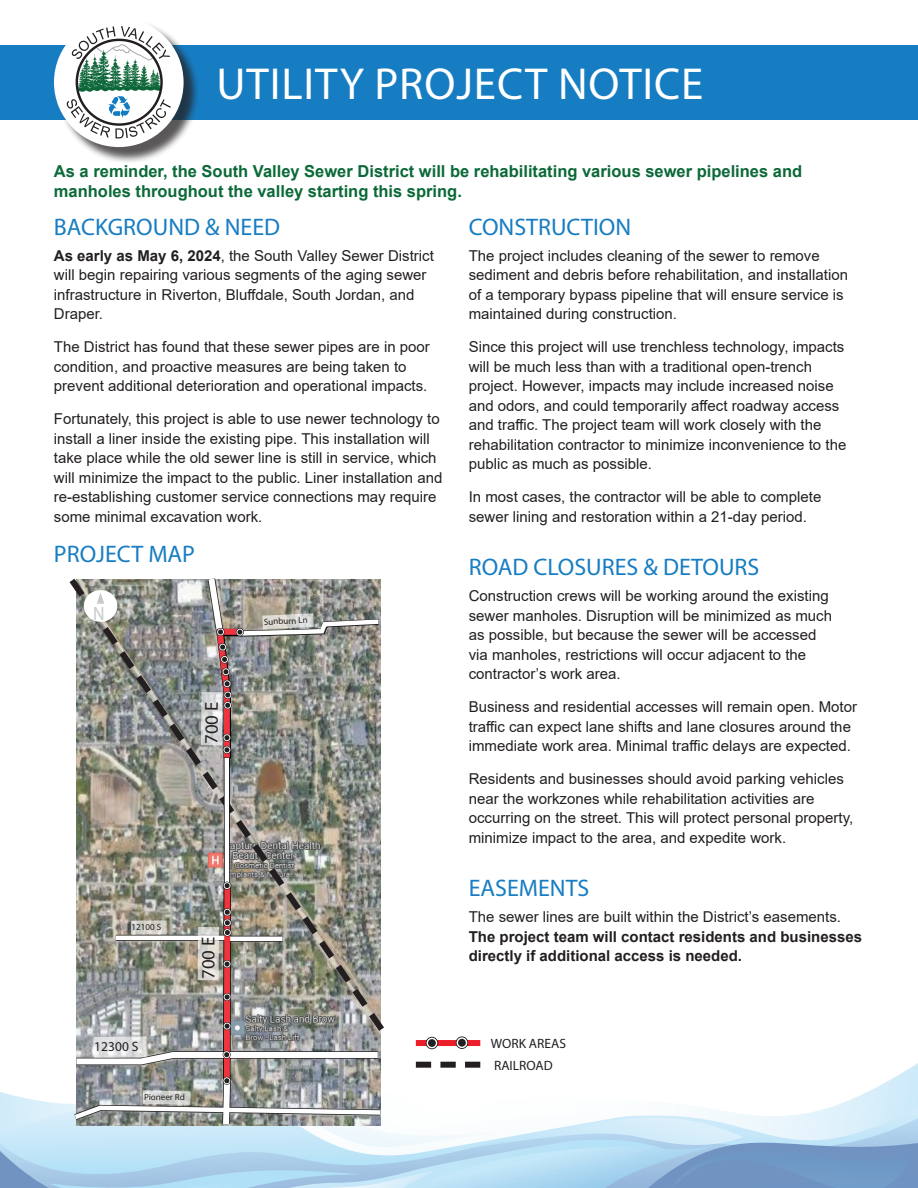
<style>
.page{position:relative;width:918px;height:1188px;background:#fff}
.page>*{position:absolute;margin:0;border:0;box-sizing:border-box;transform-origin:0 0}
.t1{font:45px "Myriad Pro";letter-spacing:.02em;color:#fff}
.t2{font:24px "Myriad Pro";color:#177dc2}
.t3{font:19.2px "Myriad Pro";color:#c7c8ca;scale:.9 1}
.t4{font:18.75px "Myriad Pro";letter-spacing:-.01em;color:#231f20}
.t5{font:700 16.5px/19.8px "Arial";color:#0b6938}
.t6{font:15px/19.5px "Arial";color:#231f20}
.t7{font:700 15px/19.5px "Arial";color:#231f20}
.t8{font:13.5px "Myriad Pro";color:#231f20}
.t9{font:9px "Myriad Pro";color:#231f20}
.s1{font-weight:700}
.s2{font-weight:400}
</style>
<div class="page">
<div style="left:0;top:45px;width:918px;height:74px;background:#177dc2"></div>
<div style="left:56px;top:20px;width:144px;height:144px;background:#231f20;opacity:.75"></div>
<div style="left:54px;top:17px;width:130px;height:130px;background:#fff;border-radius:50%"></div>
<svg style="left:67px;top:26px;width:104px;height:112px"></svg>
<img style="left:69px;top:578px;width:312px;height:299px">
<svg style="left:224px;top:766px;width:6px;height:111px"></svg>
<hr style="left:225px;top:758px;width:4px;height:126px;background:#fff">
<svg style="left:201px;top:578px;width:180px;height:188px;background:#95948f"></svg>
<svg style="left:0;top:877px;width:918px;height:311px"></svg>
<div style="left:84px;top:590px;width:33px;height:32px;background:#fff;border-radius:50%"></div>
<svg style="left:97px;top:593px;width:7px;height:11px"></svg>
<p class="t1" style="left:216px;top:56px;width:489px">UTILITY PROJECT NOTICE</p>
<p class="t5" style="left:54px;top:162px;width:750px">As a reminder, the South Valley Sewer District will be rehabilitating various sewer pipelines and manholes throughout the valley starting this spring.</p>
<p class="t2" style="left:54px;top:212px;width:228px">BACKGROUND &amp; NEED</p>
<p class="t6" style="left:54px;top:246px;width:381px"><span class="s1">As early as May 6, 2024</span>, the South Valley Sewer District will begin repairing various segments of the aging sewer infrastructure in Riverton, Bluffdale, South Jordan, and Draper.</p>
<p class="t6" style="left:54px;top:337px;width:378px">The District has found that these sewer pipes are in poor condition, and proactive measures are being taken to prevent additional deterioration and operational impacts.</p>
<p class="t6" style="left:54px;top:409px;width:390px">Fortunately, this project is able to use newer technology to install a liner inside the existing pipe. This installation will take place while the old sewer line is still in service, which will minimize the impact to the public. Liner installation and re-establishing customer service connections may require some minimal excavation work.</p>
<p class="t2" style="left:54px;top:539px;width:143px">PROJECT MAP</p>
<p class="t2" style="left:469px;top:212px;width:164px">CONSTRUCTION</p>
<p class="t6" style="left:469px;top:246px;width:381px">The project includes cleaning of the sewer to remove sediment and debris before rehabilitation, and installation of a temporary bypass pipeline that will ensure service is maintained during construction.</p>
<p class="t6" style="left:469px;top:337px;width:379px">Since this project will use trenchless technology, impacts will be much less than with a traditional open-trench project. However, impacts may include increased noise and odors, and could temporarily affect roadway access and traffic. The project team will work closely with the rehabilitation contractor to minimize inconvenience to the public as much as possible.</p>
<p class="t6" style="left:469px;top:487px;width:354px">In most cases, the contractor will be able to complete sewer lining and restoration within a 21-day period.</p>
<p class="t2" style="left:469px;top:552px;width:292px">ROAD CLOSURES &amp; DETOURS</p>
<p class="t6" style="left:469px;top:586px;width:365px">Construction crews will be working around the existing sewer manholes. Disruption will be minimized as much as possible, but because the sewer will be accessed via manholes, restrictions will occur adjacent to the contractor’s work area.</p>
<p class="t6" style="left:469px;top:697px;width:390px">Business and residential accesses will remain open. Motor traffic can expect lane shifts and lane closures around the immediate work area. Minimal traffic delays are expected.</p>
<p class="t6" style="left:469px;top:769px;width:386px">Residents and businesses should avoid parking vehicles near the workzones while rehabilitation activities are occurring on the street. This will protect personal property, minimize impact to the area, and expedite work.</p>
<p class="t2" style="left:469px;top:873px;width:122px">EASEMENTS</p>
<p class="t7" style="left:469px;top:907px;width:395px"><span class="s2">The sewer lines are built within the District’s easements.<br></span>The project team will contact residents and businesses directly if additional access is needed.</p>
<p class="t3" style="left:93px;top:601px;width:14px">N</p>
<p class="t9" style="left:264px;top:616px;width:45px;rotate:-2deg">Sunburn Ln</p>
<p class="t4" style="left:200px;top:744px;width:44px;rotate:-90deg">700 E</p>
<p class="t9" style="left:131px;top:922px;width:31px;rotate:-1deg">12100 S</p>
<p class="t4" style="left:197px;top:979px;width:44px;rotate:-90deg">700 E</p>
<p class="t8" style="left:94px;top:1038px;width:46px">12300 S</p>
<p class="t9" style="left:144px;top:1091px;width:42px;rotate:1deg">Pioneer Rd</p>
<p class="t8" style="left:491px;top:1035px;width:77px">WORK AREAS</p>
<p class="t8" style="left:494px;top:1057px;width:60px">RAILROAD</p>
</div>
